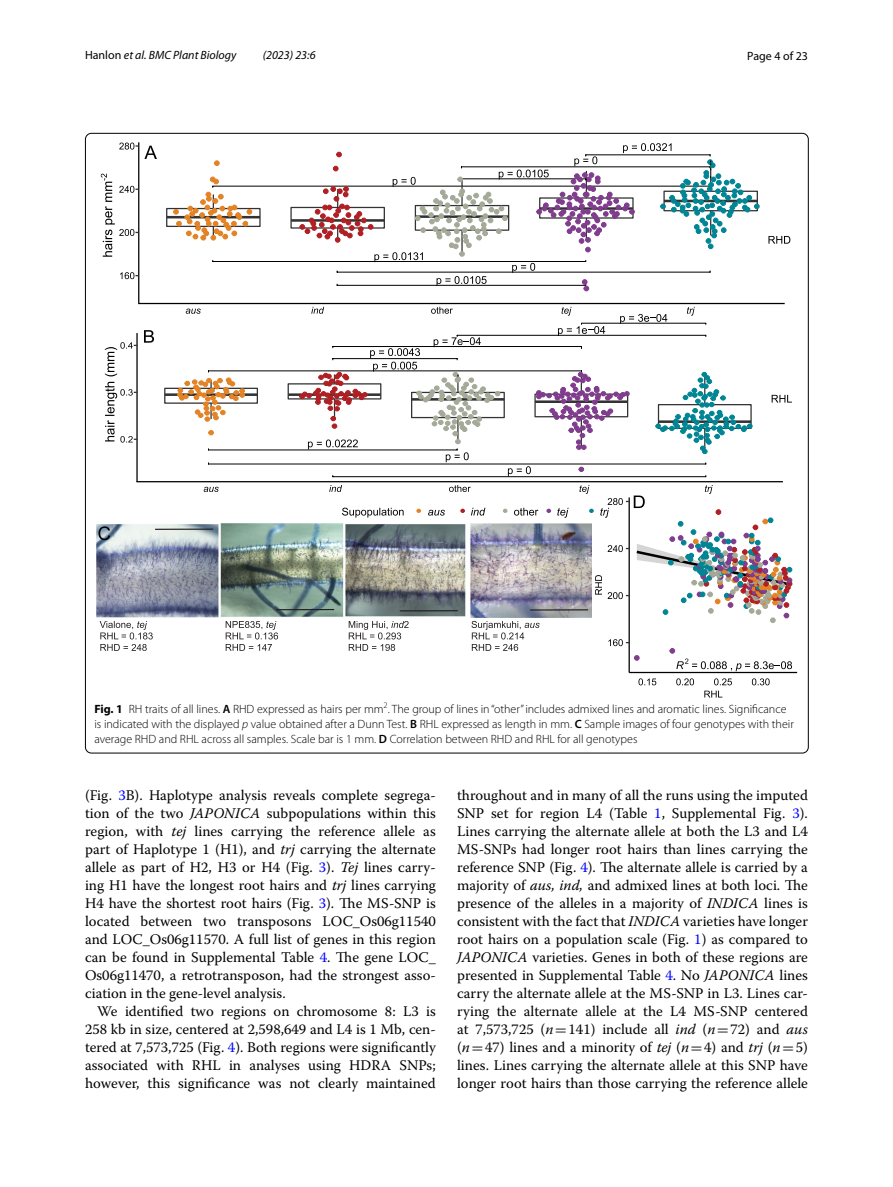
<style>
.page{position:relative;width:893px;height:1187px;background:#fff}
.page>*{position:absolute;margin:0;border:0;box-sizing:border-box;transform-origin:0 0}
.t1{font:14.7px/18px "Warnock Pro";color:#000;text-align:justify}
.t2{font:300 12px/15px "Myriad Pro";color:#000}
.t3{font:italic 12px "Myriad Pro";color:#000}
.t4{font:12px "Myriad Pro";color:#000}
.s1{font-style:normal}
.s2{font-weight:700}
.s3{font-weight:600}
.s4{font-style:italic}
.s5{color:#00f}
.s6{font-family:"MTSY"}
</style>
<div class="page">
<img style="left:97px;top:524px;width:482px;height:93px">
<hr style="left:400px;top:610px;width:58px;height:1px;background:#231f20">
<hr style="left:530px;top:609px;width:58px;height:1px;background:#231f20">
<hr style="left:276px;top:609px;width:58px;height:1px;background:#231f20">
<hr style="left:155px;top:528px;width:58px;height:2px;background:#231f20">
<hr style="left:213px;top:261px;width:373px;height:1px;background:#000">
<hr style="left:213px;top:186px;width:497px;height:1px;background:#000">
<hr style="left:208px;top:449px;width:249px;height:1px;background:#000">
<hr style="left:208px;top:370px;width:373px;height:1px;background:#000">
<hr style="left:208px;top:463px;width:498px;height:1px;background:#000">
<hr style="left:333px;top:346px;width:248px;height:1px;background:#000">
<hr style="left:333px;top:476px;width:373px;height:1px;background:#000">
<hr style="left:457px;top:335px;width:249px;height:1px;background:#000">
<hr style="left:581px;top:323px;width:125px;height:1px;background:#000">
<div style="left:164px;top:387px;width:94px;height:17px;background:#fff;border:1px solid #333"></div>
<hr style="left:165px;top:393px;width:92px;height:3px;background:#333">
<div style="left:288px;top:383px;width:93px;height:16px;background:#fff;border:1px solid #333"></div>
<hr style="left:288px;top:393px;width:93px;height:3px;background:#333">
<div style="left:411px;top:392px;width:94px;height:26px;background:#fff;border:1px solid #333"></div>
<hr style="left:412px;top:398px;width:92px;height:2px;background:#333">
<hr style="left:535px;top:400px;width:93px;height:3px;background:#333">
<svg style="left:579px;top:466px;width:5px;height:6px"></svg>
<svg style="left:208px;top:430px;width:6px;height:5px"></svg>
<svg style="left:536px;top:371px;width:94px;height:79px"></svg>
<svg style="left:177px;top:371px;width:68px;height:50px"></svg>
<svg style="left:655px;top:372px;width:98px;height:82px"></svg>
<svg style="left:416px;top:508px;width:5px;height:5px"></svg>
<hr style="left:136px;top:333px;width:2px;height:148px;background:#000">
<hr style="left:136px;top:481px;width:647px;height:1px;background:#000">
<hr style="left:138px;top:303px;width:647px;height:1px;background:#000">
<svg style="left:166px;top:208px;width:95px;height:19px"></svg>
<hr style="left:167px;top:216px;width:93px;height:2px;background:#333">
<div style="left:290px;top:207px;width:95px;height:22px;background:#fff;border:1px solid #333"></div>
<hr style="left:291px;top:219px;width:93px;height:3px;background:#333">
<svg style="left:173px;top:177px;width:79px;height:63px"></svg>
<svg style="left:214px;top:160px;width:6px;height:6px"></svg>
<hr style="left:138px;top:142px;width:1px;height:161px;background:#000">
<svg style="left:634px;top:655px;width:6px;height:5px"></svg>
<hr style="left:628px;top:497px;width:2px;height:175px;background:#000">
<hr style="left:629px;top:671px;width:168px;height:2px;background:#000">
<svg style="left:460px;top:508px;width:5px;height:5px"></svg>
<svg style="left:503px;top:508px;width:4px;height:5px"></svg>
<svg style="left:546px;top:508px;width:5px;height:5px"></svg>
<svg style="left:300px;top:143px;width:460px;height:148px"></svg>
<svg style="left:299px;top:335px;width:201px;height:127px"></svg>
<svg style="left:508px;top:466px;width:23px;height:10px"></svg>
<svg style="left:558px;top:323px;width:47px;height:13px"></svg>
<svg style="left:620px;top:314px;width:47px;height:10px"></svg>
<svg style="left:768px;top:236px;width:22px;height:8px"></svg>
<svg style="left:144px;top:330px;width:10px;height:12px"></svg>
<svg style="left:772px;top:395px;width:20px;height:7px"></svg>
<svg style="left:204px;top:486px;width:15px;height:6px"></svg>
<svg style="left:329px;top:485px;width:13px;height:7px"></svg>
<svg style="left:449px;top:485px;width:22px;height:7px"></svg>
<svg style="left:186px;top:308px;width:15px;height:6px"></svg>
<svg style="left:311px;top:307px;width:13px;height:7px"></svg>
<svg style="left:431px;top:307px;width:22px;height:7px"></svg>
<svg style="left:561px;top:307px;width:10px;height:8px"></svg>
<svg style="left:687px;top:307px;width:8px;height:8px"></svg>
<svg style="left:342px;top:507px;width:62px;height:10px"></svg>
<svg style="left:428px;top:509px;width:17px;height:6px"></svg>
<svg style="left:471px;top:507px;width:14px;height:8px"></svg>
<svg style="left:514px;top:507px;width:24px;height:8px"></svg>
<svg style="left:557px;top:507px;width:12px;height:10px"></svg>
<svg style="left:471px;top:621px;width:69px;height:30px"></svg>
<svg style="left:100px;top:621px;width:53px;height:30px"></svg>
<svg style="left:226px;top:621px;width:52px;height:29px"></svg>
<svg style="left:349px;top:621px;width:60px;height:30px"></svg>
<svg style="left:98px;top:526px;width:12px;height:14px"></svg>
<svg style="left:120px;top:272px;width:19px;height:7px"></svg>
<svg style="left:119px;top:142px;width:38px;height:17px"></svg>
<svg style="left:670px;top:648px;width:122px;height:23px"></svg>
<svg style="left:608px;top:639px;width:21px;height:7px"></svg>
<svg style="left:638px;top:678px;width:18px;height:7px"></svg>
<svg style="left:676px;top:678px;width:18px;height:7px"></svg>
<svg style="left:752px;top:678px;width:18px;height:7px"></svg>
<svg style="left:704px;top:678px;width:28px;height:19px"></svg>
<svg style="left:579px;top:485px;width:213px;height:138px"></svg>
<svg style="left:101px;top:174px;width:38px;height:83px"></svg>
<svg style="left:105px;top:342px;width:32px;height:100px"></svg>
<p class="t3" style="left:85px;top:48px;width:153px"><span class="s1">Hanlon</span> et al. BMC Plant Biology</p>
<p class="t3" style="left:263px;top:48px;width:54px">(2023) 23:6</p>
<p class="t4" style="left:747px;top:48px;width:62px">Page 4 of 23</p>
<p class="t2" style="left:94px;top:701px;width:701px"><span class="s2">Fig. 1</span> RH traits of all lines. <span class="s3">A</span> RHD expressed as hairs per mm<sup>2</sup>. The group of lines in “other” includes admixed lines and aromatic lines. Significance is indicated with the displayed <span class="s4">p</span> value obtained after a Dunn Test. <span class="s3">B</span> RHL expressed as length in mm. <span class="s3">C</span> Sample images of four genotypes with their average RHD and RHL across all samples. Scale bar is 1 mm. <span class="s3">D</span> Correlation between RHD and RHL for all genotypes</p>
<p class="t1" style="left:85px;top:785px;width:352px">(Fig. <span class="s5">3</span>B). Haplotype analysis reveals complete segrega&shy;tion of the two <span class="s4">JAPONICA</span> subpopulations within this region, with <span class="s4">tej</span> lines carrying the reference allele as part of Haplotype 1 (H1), and <span class="s4">trj</span> carrying the alternate allele as part of H2, H3 or H4 (Fig. <span class="s5">3</span>). <span class="s4">Tej</span> lines carry&shy;ing H1 have the longest root hairs and <span class="s4">trj</span> lines carrying H4 have the shortest root hairs (Fig. <span class="s5">3</span>). The MS-SNP is located between two transposons LOC_Os06g11540 and LOC_Os06g11570. A full list of genes in this region can be found in Supplemental Table <span class="s5">4</span>. The gene LOC_ Os06g11470, a retrotransposon, had the strongest asso&shy;ciation in the gene-level analysis.</p>
<p class="t1" style="left:85px;top:1001px;width:352px;text-indent:12px">We identified two regions on chromosome 8: L3 is 258 kb in size, centered at 2,598,649 and L4 is 1 Mb, cen&shy;tered at 7,573,725 (Fig. <span class="s5">4</span>). Both regions were significantly associated with RHL in analyses using HDRA SNPs; however, this significance was not clearly maintained</p>
<p class="t1" style="left:457px;top:785px;width:352px">throughout and in many of all the runs using the imputed SNP set for region L4 (Table <span class="s5">1</span>, Supplemental Fig. <span class="s5">3</span>).<br>Lines carrying the alternate allele at both the L3 and L4<br>MS-SNPs had longer root hairs than lines carrying the reference SNP (Fig. <span class="s5">4</span>). The alternate allele is carried by a majority of <span class="s4">aus, ind,</span> and admixed lines at both loci. The presence of the alleles in a majority of <span class="s4">INDICA</span> lines is consistent with the fact that <span class="s4">INDICA</span> varieties have longer root hairs on a population scale (Fig. <span class="s5">1</span>) as compared to <span class="s4">JAPONICA</span> varieties. Genes in both of these regions are presented in Supplemental Table <span class="s5">4</span>. No <span class="s4">JAPONICA</span> lines carry the alternate allele at the MS-SNP in L3. Lines car&shy;rying the alternate allele at the L4 MS-SNP centered at 7,573,725 (<span class="s4">n</span><span class="s6">=</span>141) include all <span class="s4">ind</span> (<span class="s4">n</span><span class="s6">=</span>72) and <span class="s4">aus </span>(<span class="s4">n</span><span class="s6">=</span>47) lines and a minority of <span class="s4">tej</span> (<span class="s4">n</span><span class="s6">=</span>4) and <span class="s4">trj</span> (<span class="s4">n</span><span class="s6">=</span>5) lines. Lines carrying the alternate allele at this SNP have longer root hairs than those carrying the reference allele</p>
</div>
